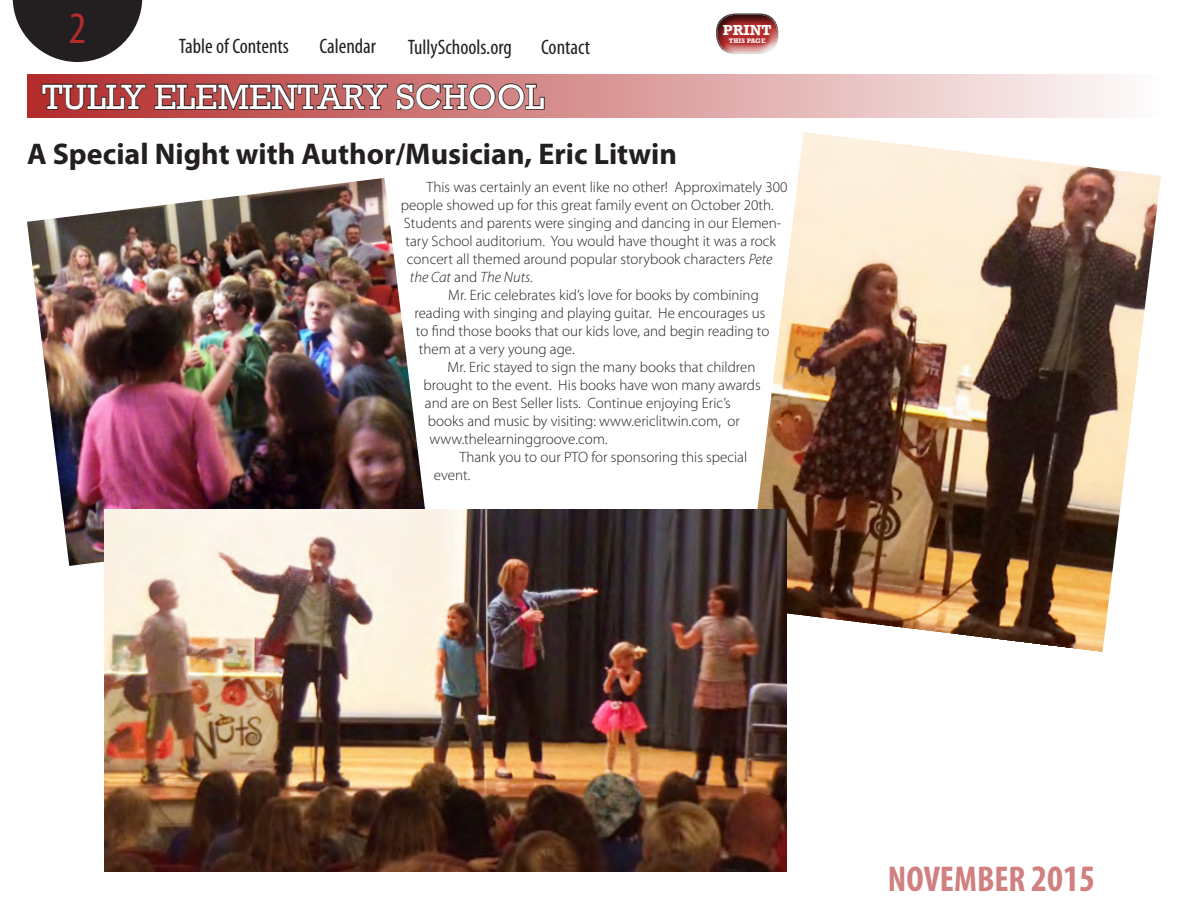
<style>
.page{position:relative;width:1188px;height:918px;background:#fff}
.page>*{position:absolute;margin:0;border:0;box-sizing:border-box;transform-origin:0 0}
.Navigation{font:condensed 45px "Myriad Pro";color:#b32b2b}
.Subtitle_Upper{font:36px "Rockwell";color:#fff}
.Navigation-2{font:700 condensed 36px "Myriad Pro";color:#d18080}
.t1{font:700 30px "Myriad Pro";color:#231f20}
.Navigation-3{font:condensed 21px "Myriad Pro";color:#231f20}
.t2{font:300 15px/18px "Myriad Pro";color:#231f20}
.t3{font:italic 300 15px "Myriad Pro";color:#231f20}
.Subtitle_Side_Panel{font:700 14.85px "Rockwell";color:#fff}
.Subtitle_Side_Panel-2{font:700 6.75px "Rockwell";color:#fff}
.s1{font-style:italic}
.s2{font-style:normal}
.s3{font-size:37.5px}
</style>
<div class="page">
<svg style="left:13px;top:0;width:129px;height:62px"></svg>
<svg style="left:723px;top:50px;width:48px;height:4px"></svg>
<div style="left:714px;top:13px;width:65px;height:37px;background:#231f20;opacity:.75"></div>
<div style="left:27px;top:74px;width:1134px;height:44px;background:linear-gradient(to right,#b22a2a,#fefdfd)"></div>
<svg style="left:41px;top:83px;width:106px;height:28px;background:#882e2f"></svg>
<svg style="left:154px;top:79px;width:235px;height:32px;background:#904646"></svg>
<svg style="left:396px;top:83px;width:149px;height:28px;background:#9b6060"></svg>
<img style="left:757px;top:132px;width:404px;height:520px">
<img style="left:27px;top:178px;width:398px;height:388px">
<img style="left:104px;top:509px;width:682px;height:363px">
<p class="Navigation" style="left:69px;top:1px;width:19px">2</p>
<p class="Navigation-3" style="left:179px;top:34px;width:111px">Table of Contents</p>
<p class="Navigation-3" style="left:320px;top:34px;width:58px">Calendar</p>
<p class="Navigation-3" style="left:408px;top:34px;width:105px">TullySchools.org</p>
<p class="Navigation-3" style="left:541px;top:34px;width:50px">Contact</p>
<p class="Subtitle_Side_Panel" style="left:723px;top:21px;width:50px">PRINT</p>
<p class="Subtitle_Side_Panel-2" style="left:729px;top:37px;width:38px">THIS PAGE</p>
<p class="Subtitle_Upper" style="left:42px;top:76px;width:504px">TULLY ELEMENTARY SCHOOL</p>
<p class="t1" style="left:27px;top:134px;width:651px">A Special Night with Author/Musician, Eric Litwin</p>
<p class="t2" style="left:426px;top:178px;width:363px">This was certainly an event like no other! Approximately 300</p>
<p class="t2" style="left:401px;top:196px;width:374px">people showed up for this great family event on October 20th.</p>
<p class="t2" style="left:404px;top:214px;width:379px">Students and parents were singing and dancing in our Elemen-</p>
<p class="t2" style="left:405px;top:232px;width:372px">tary School auditorium. You would have thought it was a rock</p>
<p class="t2" style="left:407px;top:250px;width:367px">concert all themed around popular storybook characters <span class="s1">Pete</span></p>
<p class="t3" style="left:410px;top:268px;width:124px">the Cat <span class="s2">and</span> The Nuts<span class="s2">.</span></p>
<p class="t2" style="left:448px;top:286px;width:312px">Mr. Eric celebrates kid’s love for books by combining</p>
<p class="t2" style="left:414px;top:304px;width:352px">reading with singing and playing guitar. He encourages us</p>
<p class="t2" style="left:416px;top:322px;width:355px">to find those books that our kids love, and begin reading to</p>
<p class="t2" style="left:419px;top:340px;width:157px">them at a very young age.</p>
<p class="t2" style="left:447px;top:358px;width:310px">Mr. Eric stayed to sign the many books that children</p>
<p class="t2" style="left:423px;top:376px;width:339px">brought to the event. His books have won many awards</p>
<p class="t2" style="left:425px;top:394px;width:307px">and are on Best Seller lists. Continue enjoying Eric’s</p>
<p class="t2" style="left:428px;top:412px;width:314px">books and music by visiting: www.ericlitwin.com, or</p>
<p class="t2" style="left:429px;top:430px;width:180px">www.thelearninggroove.com.</p>
<p class="t2" style="left:434px;top:448px;width:315px;text-indent:26px">Thank you to our PTO for sponsoring this special event.</p>
<p class="Navigation-2" style="left:888px;top:856px;width:209px">NOVEMBER <span class="s3">2015</span></p>
</div>
